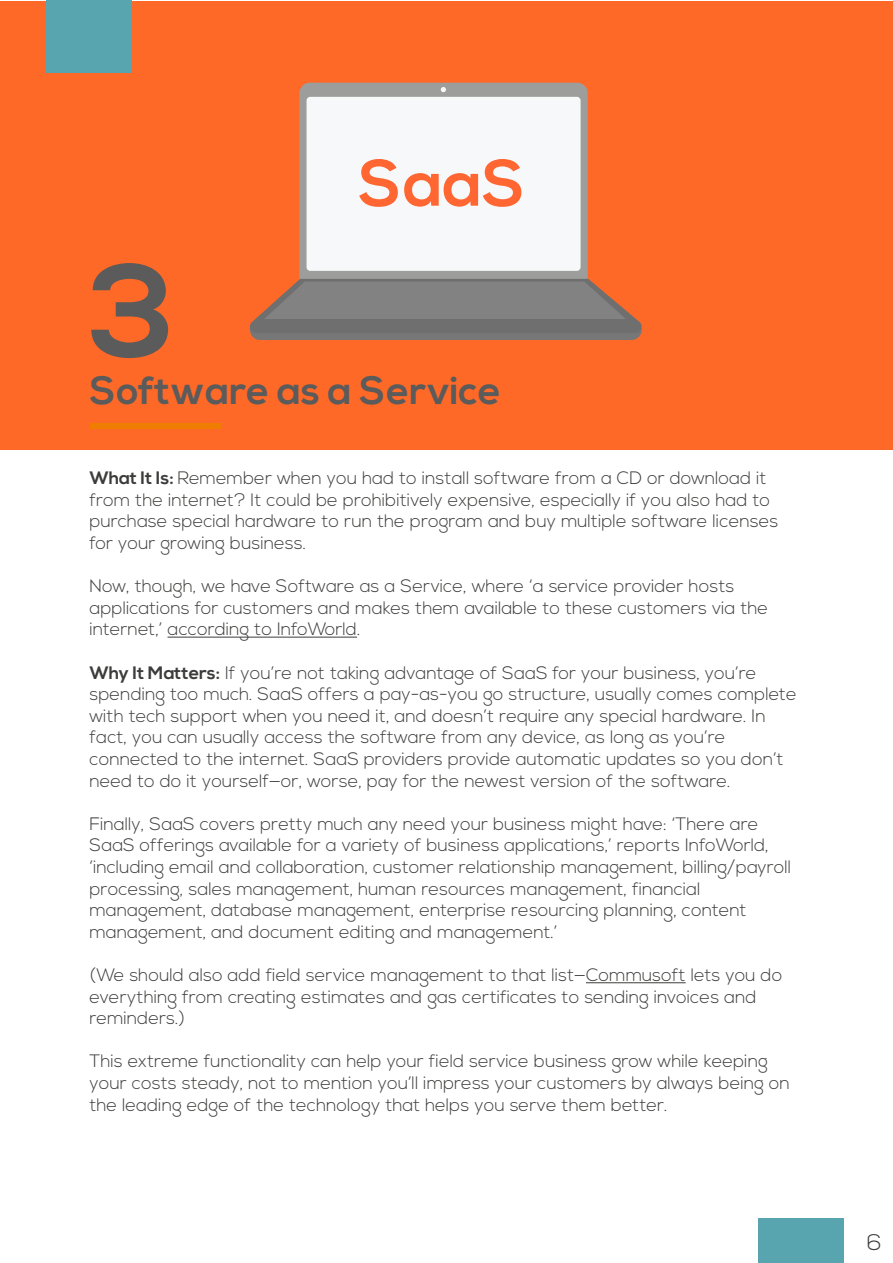
<style>
.page{position:relative;width:893px;height:1263px;background:#fff}
.page>*{position:absolute;margin:0;border:0;box-sizing:border-box;transform-origin:0 0}
.t1{font:700 132px "Nexa";color:#5b5b5b}
.t2{font:700 64.5px "Nexa";color:#ff6631}
.t3{font:700 39px "Nexa";color:#5b5b5b}
.t4{font:300 22.5px "Nexa";color:#3c3c3b}
.t5{font:300 18px/21.6px "Nexa";color:#3c3c3b}
.s1{font-weight:700}
</style>
<div class="page">
<div style="left:0;top:1px;width:892px;height:449px;background:#ff6927"></div>
<div style="left:299px;top:83px;width:289px;height:222px;background:#9d9d9c;border-radius:10px"></div>
<svg style="left:249px;top:279px;width:393px;height:61px;background:#887872"></svg>
<svg style="left:441px;top:87px;width:5px;height:5px"></svg>
<div style="left:307px;top:97px;width:274px;height:174px;background:#f7f8f9;border-radius:4px"></div>
<div style="left:758px;top:1218px;width:85px;height:45px;background:#58a5af"></div>
<div style="left:47px;top:0;width:85px;height:73px;background:#58a5af"></div>
<div style="left:90px;top:423px;width:131px;height:5px;background:#ee7d00"></div>
<hr style="left:168px;top:637px;width:189px;height:1px;background:#3c3c3b">
<hr style="left:586px;top:982px;width:100px;height:1px;background:#3c3c3b">
<h2 class="t2" style="left:359px;top:146px;width:168px">SaaS</h2>
<h1 class="t1" style="left:90px;top:235px;width:88px">3</h1>
<h3 class="t3" style="left:90px;top:368px;width:413px">Software as a Service</h3>
<p class="t5" style="left:89px;top:468px;width:690px"><span class="s1">What It Is:</span> Remember when you had to install software from a CD or download it from the internet? It could be prohibitively expensive, especially if you also had to purchase special hardware to run the program and buy multiple software licenses for your growing business.</p>
<p class="t5" style="left:89px;top:576px;width:680px">Now, though, we have Software as a Service, where ‘a service provider hosts applications for customers and makes them available to these customers via the internet,’ according to InfoWorld.</p>
<p class="t5" style="left:89px;top:662px;width:709px"><span class="s1">Why It Matters:</span> If you’re not taking advantage of SaaS for your business, you’re spending too much. SaaS offers a pay-as-you go structure, usually comes complete with tech support when you need it, and doesn’t require any special hardware. In fact, you can usually access the software from any device, as long as you’re connected to the internet. SaaS providers provide automatic updates so you don’t need to do it yourself—or, worse, pay for the newest version of the software.</p>
<p class="t5" style="left:89px;top:813px;width:703px">Finally, SaaS covers pretty much any need your business might have: ‘There are SaaS offerings available for a variety of business applications,’ reports InfoWorld, ‘including email and collaboration, customer relationship management, billing/payroll processing, sales management, human resources management, financial management, database management, enterprise resourcing planning, content management, and document editing and management.’</p>
<p class="t5" style="left:89px;top:965px;width:694px">(We should also add field service management to that list—Commusoft lets you do everything from creating estimates and gas certificates to sending invoices and reminders.)</p>
<p class="t5" style="left:89px;top:1051px;width:702px">This extreme functionality can help your field service business grow while keeping your costs steady, not to mention you’ll impress your customers by always being on the leading edge of the technology that helps you serve them better.</p>
<p class="t4" style="left:867px;top:1229px;width:16px">6</p>
</div>
